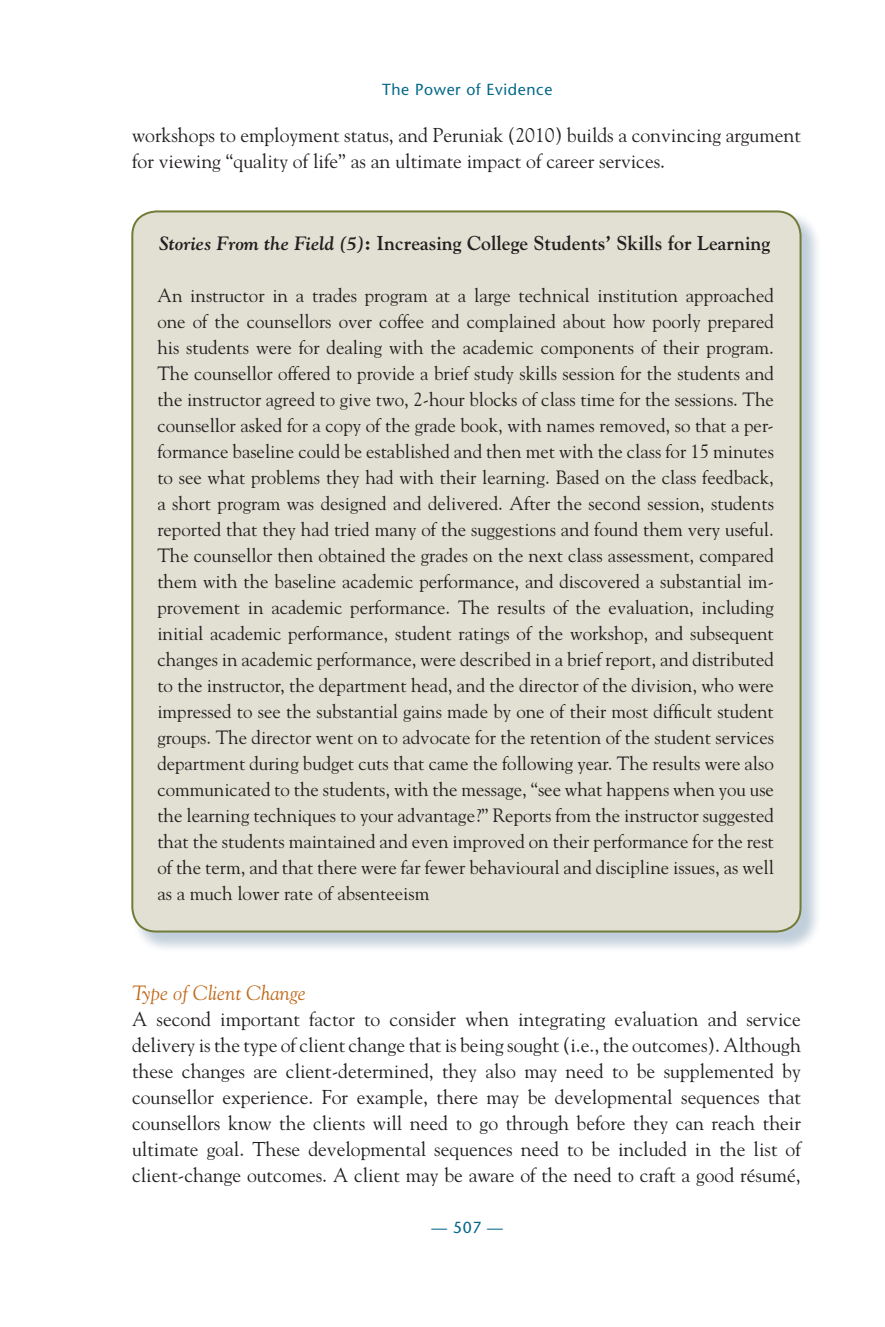
<style>
.page{position:relative;width:885px;height:1327px;background:#fff}
.page>*{position:absolute;margin:0;border:0;box-sizing:border-box;transform-origin:0 0}
.t1{font:20.6px "Goudy Italic OS";color:#c06a1b}
.t2{font:20px/26px "Goudy";color:#231f20}
.t3{font:700 20px "Goudy";color:#231f20}
.t4{font:19.2px/26px "Goudy";color:#231f20;text-align:justify}
.t5{font:16px "Stone Sans";letter-spacing:.04em;color:#006788}
.s1{font-style:italic;font-size:19.2px}
</style>
<div class="page">
<img style="left:132px;top:212px;width:685px;height:737px">
<div style="left:132px;top:211px;width:668px;height:720px;background:#e1e0d2;border-radius:24px"></div>
<p class="t5" style="left:382px;top:83px;width:172px">The Power of Evidence</p>
<p class="t2" style="left:132px;top:123px;width:670px">workshops to employment status, and Peruniak (2010) builds a convincing argument for viewing “quality of life” as an ultimate impact of career services.</p>
<p class="t3" style="left:159px;top:235px;width:612px"><span class="s1">Stories From the Field (5)</span>: Increasing College Students’ Skills for Learning</p>
<p class="t4" style="left:157px;top:284px;width:618px">An instructor in a trades program at a large technical institution approached one of the counsellors over coffee and complained about how poorly prepared his students were for dealing with the academic components of their program.<br>The counsellor offered to provide a brief study skills session for the students and the instructor agreed to give two, 2-hour blocks of class time for the sessions. The counsellor asked for a copy of the grade book, with names removed, so that a per&shy;formance baseline could be established and then met with the class for 15 minutes to see what problems they had with their learning. Based on the class feedback, a short program was designed and delivered. After the second session, students reported that they had tried many of the suggestions and found them very useful.<br>The counsellor then obtained the grades on the next class assessment, compared them with the baseline academic performance, and discovered a substantial im&shy;provement in academic performance. The results of the evaluation, including initial academic performance, student ratings of the workshop, and subsequent changes in academic performance, were described in a brief report, and distributed to the instructor, the department head, and the director of the division, who were impressed to see the substantial gains made by one of their most difficult student groups. The director went on to advocate for the retention of the student services department during budget cuts that came the following year. The results were also communicated to the students, with the message, “see what happens when you use the learning techniques to your advantage?” Reports from the instructor suggested that the students maintained and even improved on their performance for the rest of the term, and that there were far fewer behavioural and discipline issues, as well as a much lower rate of absenteeism</p>
<p class="t1" style="left:132px;top:982px;width:175px">Type of Client Change</p>
<p class="t2" style="left:132px;top:1007px;width:670px;text-align:justify">A second important factor to consider when integrating evaluation and service delivery is the type of client change that is being sought (i.e., the outcomes). Although these changes are client-determined, they also may need to be supplemented by counsellor experience. For example, there may be developmental sequences that counsellors know the clients will need to go through before they can reach their ultimate goal. These developmental sequences need to be included in the list of client-change outcomes. A client may be aware of the need to craft a good résumé,</p>
<p class="t5" style="left:431px;top:1221px;width:73px">— 507 —</p>
</div>
